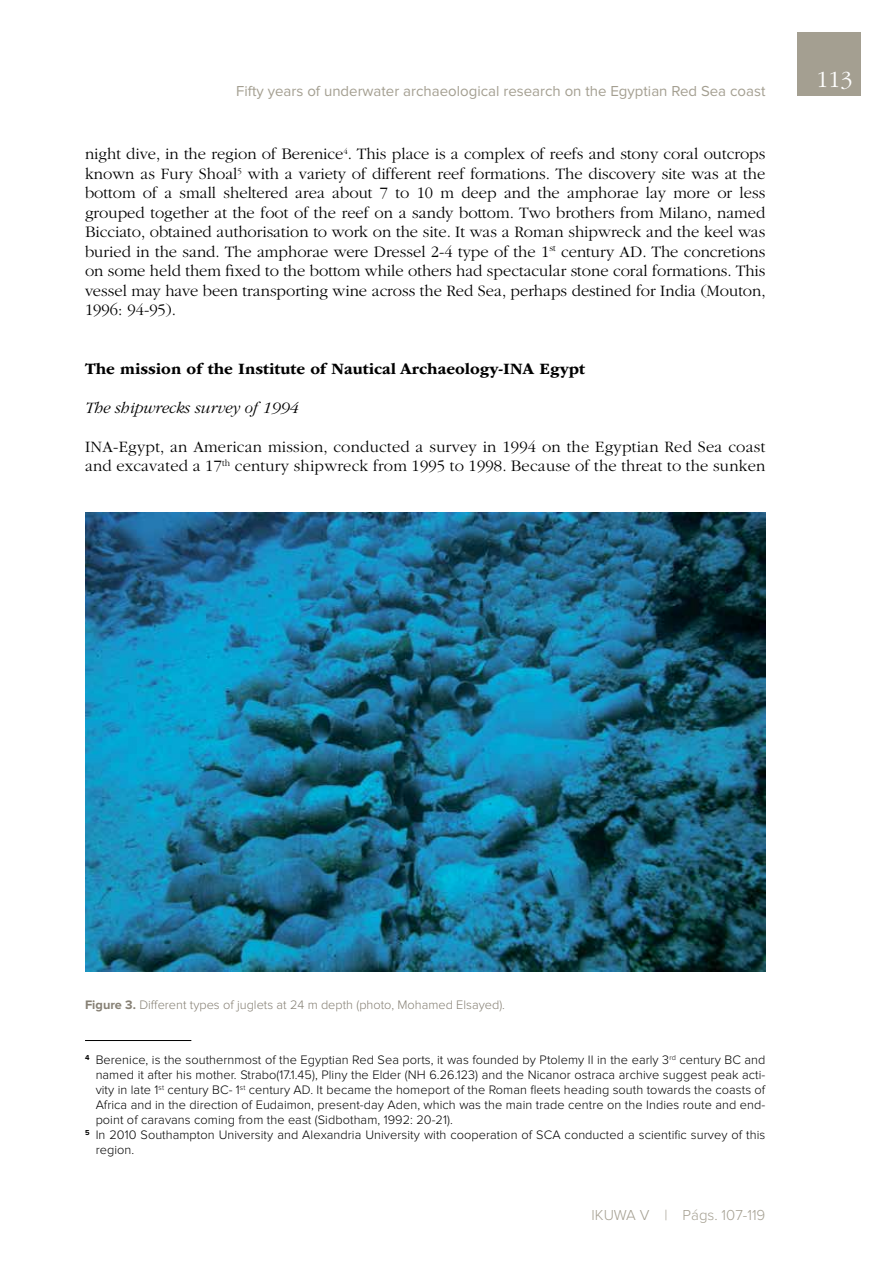
<style>
.page{position:relative;width:893px;height:1263px;background:#fff}
.page>*{position:absolute;margin:0;border:0;box-sizing:border-box;transform-origin:0 0}
.t1{font:300 24px "ITC Garamond Std";color:#fff}
.t2{font:300 16.5px/19.5px "ITC Garamond Std";letter-spacing:.01em;color:#000;text-align:justify}
.t3{font:700 16.5px "ITC Garamond Std";color:#000}
.t4{font:italic 300 16.5px "ITC Garamond Std";color:#000}
.t5{font:15px "Proxima Nova";color:#a49f91}
.t6{font:300 15px "Proxima Nova";color:#a49f91}
.t7{font:300 12.75px "Proxima Nova";letter-spacing:.005em;color:#000}
.t8{font:300 12.75px "Proxima Nova";color:#868074}
.s1{font-weight:700}
</style>
<div class="page">
<div style="left:797px;top:32px;width:64px;height:64px;background:#a49f91"></div>
<hr style="left:85px;top:1040px;width:106px;height:1px;background:#000">
<img style="left:85px;top:512px;width:680px;height:459px">
<p class="t5" style="left:236px;top:84px;width:531px">Fifty years of underwater archaeological research on the Egyptian Red Sea coast</p>
<p class="t2" style="left:85px;top:145px;width:682px">night dive, in the region of Berenice<sup>4</sup>. This place is a complex of reefs and stony coral outcrops known as Fury Shoal<sup>5</sup> with a variety of different reef formations. The discovery site was at the bottom of a small sheltered area about 7 to 10 m deep and the amphorae lay more or less grouped together at the foot of the reef on a sandy bottom. Two brothers from Milano, named Bicciato, obtained authorisation to work on the site. It was a Roman shipwreck and the keel was buried in the sand. The amphorae were Dressel 2-4 type of the 1<sup>st</sup> century AD. The concretions on some held them fixed to the bottom while others had spectacular stone coral formations. This vessel may have been transporting wine across the Red Sea, perhaps destined for India (Mouton, 1996: 94-95).</p>
<p class="t3" style="left:85px;top:359px;width:502px">The mission of the Institute of Nautical Archaeology-INA Egypt</p>
<p class="t4" style="left:85px;top:399px;width:215px">The shipwrecks survey of 1994</p>
<p class="t2" style="left:85px;top:437px;width:682px">INA-Egypt, an American mission, conducted a survey in 1994 on the Egyptian Red Sea coast and excavated a 17<sup>th</sup> century shipwreck from 1995 to 1998. Because of the threat to the sunken</p>
<h1 class="t1" style="left:817px;top:67px;width:37px">113</h1>
<p class="t8" style="left:85px;top:999px;width:421px"><span class="s1">Figure 3.</span> Different types of juglets at 24 m depth (photo, Mohamed Elsayed).</p>
<p class="t7" style="left:85px;top:1054px;width:682px"><sup>4</sup> Berenice, is the southernmost of the Egyptian Red Sea ports, it was founded by Ptolemy II in the early 3<sup>rd</sup> century BC and</p>
<p class="t7" style="left:96px;top:1069px;width:671px">named it after his mother. Strabo(17.1.45), Pliny the Elder (NH 6.26.123) and the Nicanor ostraca archive suggest peak acti-</p>
<p class="t7" style="left:96px;top:1084px;width:671px">vity in late 1<sup>st</sup> century BC- 1<sup>st</sup> century AD. It became the homeport of the Roman fleets heading south towards the coasts of</p>
<p class="t7" style="left:96px;top:1099px;width:671px">Africa and in the direction of Eudaimon, present-day Aden, which was the main trade centre on the Indies route and end-</p>
<p class="t7" style="left:96px;top:1114px;width:359px">point of caravans coming from the east (Sidbotham, 1992: 20-21).</p>
<p class="t7" style="left:85px;top:1129px;width:682px"><sup>5</sup> In 2010 Southampton University and Alexandria University with cooperation of SCA conducted a scientific survey of this</p>
<p class="t7" style="left:96px;top:1144px;width:40px">region.</p>
<p class="t6" style="left:591px;top:1208px;width:175px">IKUWA V | Págs. 107-119</p>
</div>
